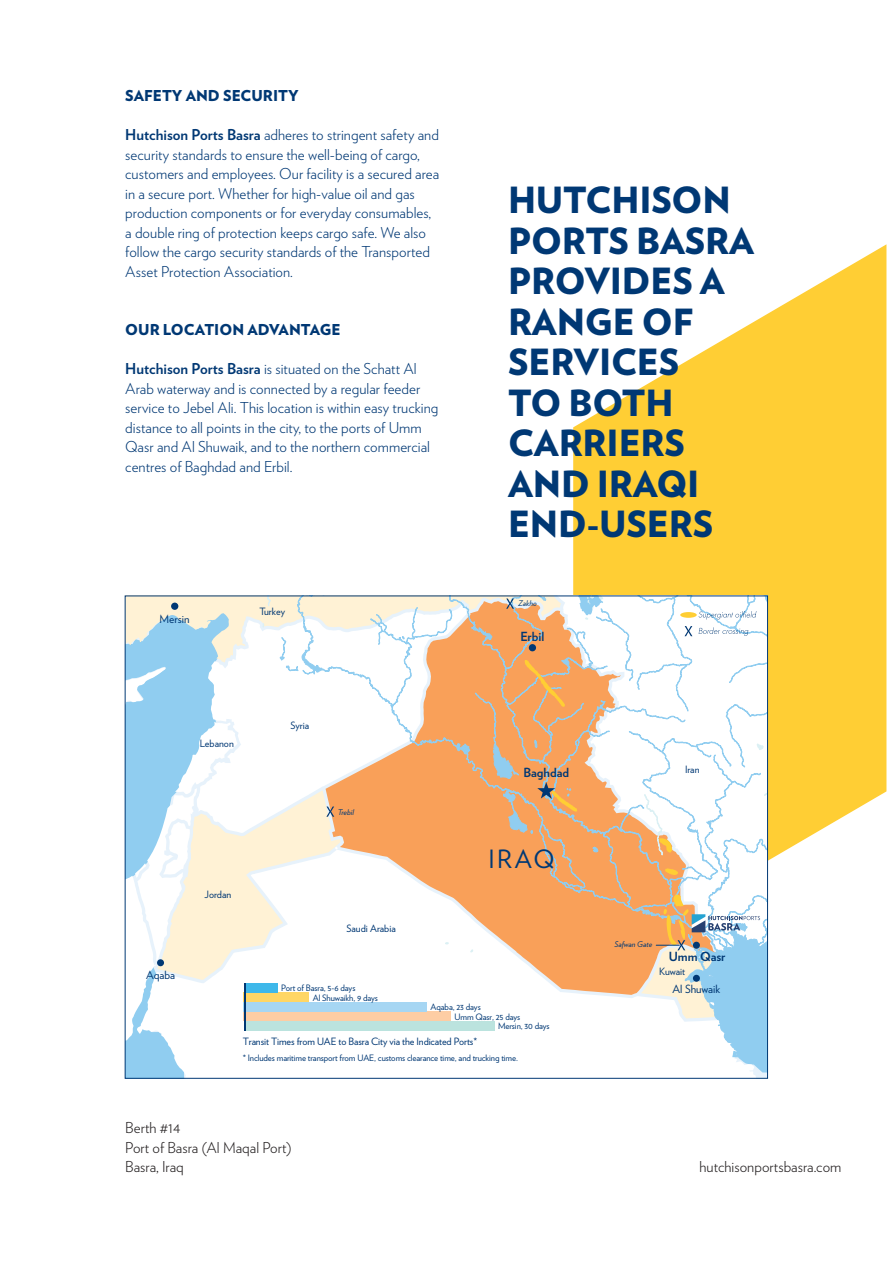
<style>
.page{position:relative;width:893px;height:1263px;background:#fff}
.page>*{position:absolute;margin:0;border:0;box-sizing:border-box;transform-origin:0 0}
.t1{font:900 36px/40.5px "Verlag";letter-spacing:-.005em;color:#003874}
.t2{font:25.2px "Verlag";color:#003874}
.t3{font:300 15px/19.5px "Verlag";color:#003874}
.t4{font:300 15px/19.5px "Verlag";color:#231f20}
.t5{font:900 15px "Verlag";color:#003874}
.t6{font:700 12.6px "Verlag";color:#003874}
.t7{font:11.4px "Verlag";color:#003874}
.t8{font:10.05px "Verlag";letter-spacing:-.01em;color:#003874}
.t9{font:8.85px/9.6px "Verlag";letter-spacing:-.01em;color:#003874}
.t10{font:italic 7.8px "Verlag";color:#003874}
.s1{font-weight:700}
</style>
<div class="page">
<svg style="left:573px;top:244px;width:313px;height:730px;fill:#ffce34"></svg>
<svg style="left:125px;top:596px;width:642px;height:482px"></svg>
<div style="left:244px;top:1021px;width:250px;height:9px;background:#bbe3de"></div>
<div style="left:244px;top:1011px;width:207px;height:10px;background:#fdcda4"></div>
<div style="left:244px;top:1002px;width:183px;height:9px;background:#a6d6f3"></div>
<div style="left:244px;top:993px;width:65px;height:9px;background:#ffd665"></div>
<div style="left:244px;top:983px;width:34px;height:10px;background:#3eb8ea"></div>
<hr style="left:244px;top:983px;width:1px;height:47px;background:#003874">
<p class="t5" style="left:125px;top:90px;width:175px">SAFETY AND SECURITY</p>
<p class="t3" style="left:125px;top:127px;width:316px"><span class="s1">Hutchison Ports Basra</span> adheres to stringent safety and security standards to ensure the well-being of cargo, customers and employees. Our facility is a secured area in a secure port. Whether for high-value oil and gas production components or for everyday consumables, a double ring of protection keeps cargo safe. We also follow the cargo security standards of the Transported Asset Protection Association.</p>
<p class="t5" style="left:125px;top:324px;width:217px">OUR LOCATION ADVANTAGE</p>
<p class="t3" style="left:125px;top:361px;width:315px"><span class="s1">Hutchison Ports Basra</span> is situated on the Schatt Al Arab waterway and is connected by a regular feeder service to Jebel Ali. This location is within easy trucking distance to all points in the city, to the ports of Umm Qasr and Al Shuwaik, and to the northern commercial centres of Baghdad and Erbil.</p>
<p class="t7" style="left:160px;top:614px;width:31px">Mersin</p>
<p class="t8" style="left:259px;top:607px;width:27px">Turkey</p>
<p class="t8" style="left:200px;top:739px;width:36px">Lebanon</p>
<p class="t8" style="left:205px;top:890px;width:28px">Jordan</p>
<p class="t8" style="left:290px;top:721px;width:20px">Syria</p>
<p class="t10" style="left:338px;top:806px;width:18px">Trebil</p>
<p class="t8" style="left:346px;top:924px;width:51px">Saudi Arabia</p>
<h1 class="t1" style="left:508px;top:186px;width:248px">HUTCHISON<br>PORTS BASRA<br>PROVIDES A<br>RANGE OF<br>SERVICES<br>TO BOTH<br>CARRIERS<br>AND IRAQI<br>END-USERS</h1>
<p class="t10" style="left:518px;top:598px;width:20px">Zakho</p>
<p class="t6" style="left:520px;top:631px;width:26px">Erbil</p>
<p class="t6" style="left:523px;top:767px;width:47px">Baghdad</p>
<h2 class="t2" style="left:488px;top:849px;width:68px">IRAQ</h2>
<p class="t8" style="left:685px;top:765px;width:16px">Iran</p>
<p class="t10" style="left:614px;top:939px;width:39px">Safwan Gate</p>
<p class="t7" style="left:146px;top:970px;width:31px">Aqaba</p>
<p class="t9" style="left:313px;top:984px;width:67px;text-indent:-32px">Port of Basra, 5-6 days<br>Al Shuwaikh, 9 days</p>
<p class="t9" style="left:430px;top:1003px;width:52px">Aqaba, 23 days</p>
<p class="t9" style="left:454px;top:1012px;width:67px">Umm Qasr, 25 days</p>
<p class="t9" style="left:498px;top:1022px;width:53px">Mersin, 30 days</p>
<p class="t8" style="left:243px;top:1037px;width:236px">Transit Times from UAE to Basra City via the Indicated Ports*</p>
<p class="t9" style="left:243px;top:1054px;width:277px">* Includes maritime transport from UAE, customs clearance time, and trucking time.</p>
<p class="t4" style="left:125px;top:1120px;width:168px">Berth #14<br>Port of Basra (Al Maqal Port)<br>Basra, Iraq</p>
<p class="t6" style="left:669px;top:951px;width:58px">Umm Qasr</p>
<p class="t7" style="left:672px;top:984px;width:49px">Al Shuwaik</p>
<p class="t8" style="left:659px;top:967px;width:27px">Kuwait</p>
<p class="t4" style="left:700px;top:1159px;width:143px">hutchisonportsbasra.com</p>
</div>
